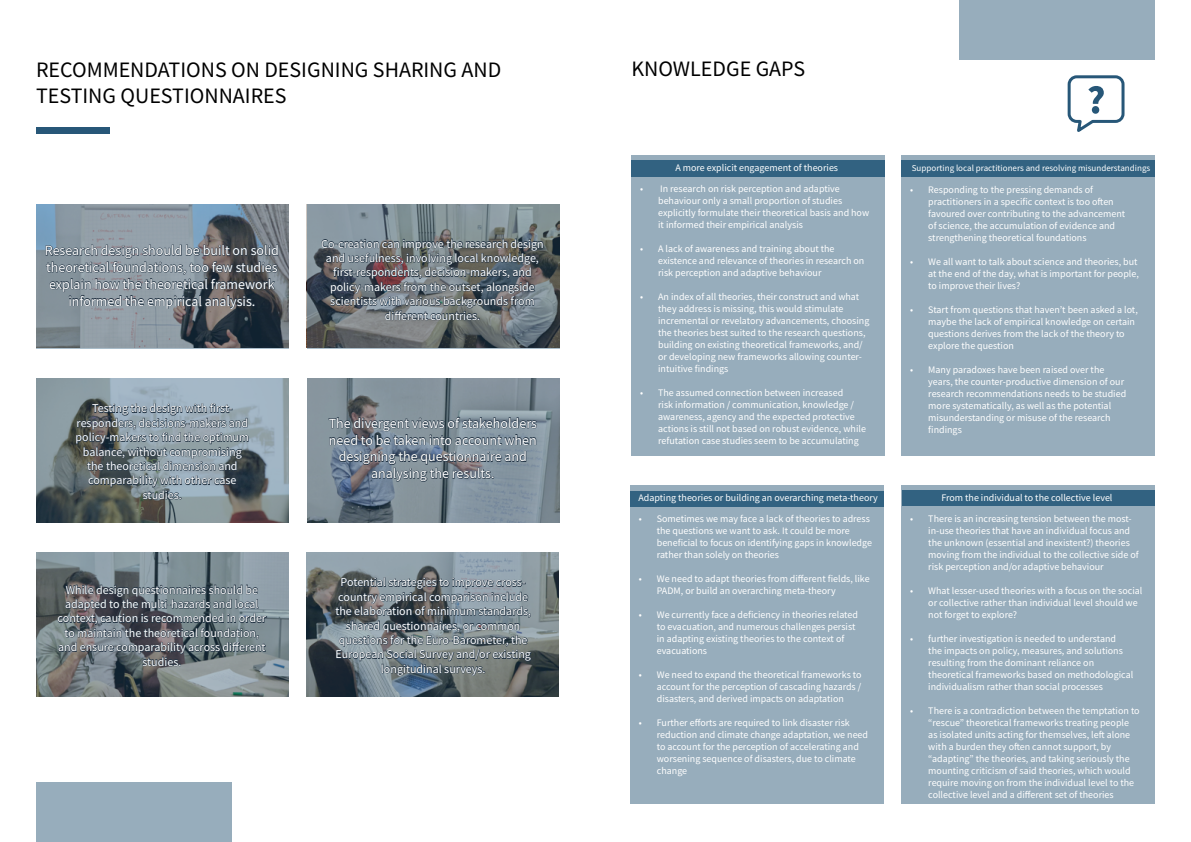
<style>
.page{position:relative;width:1191px;height:842px;background:#fff}
.page>*{position:absolute;margin:0;border:0;box-sizing:border-box;transform-origin:0 0}
.t1{font:22px/26.4px "Source Sans Pro";color:#000}
.t2{font:14px/16.8px "Source Sans Pro";color:#fff;text-align:center}
.t3{font:12px/14.4px "Source Sans Pro";color:#fff;text-align:center}
.t4{font:10px/12px "Source Sans Pro";color:#fff}
.t5{font:9px "Source Sans Pro";color:#fff}
</style>
<div class="page">
<div style="left:36px;top:127px;width:74px;height:6px;background:#275778"></div>
<div style="left:631px;top:155px;width:253px;height:301px;background:#97adbc"></div>
<div style="left:901px;top:486px;width:253px;height:318px;background:#97adbc"></div>
<div style="left:901px;top:155px;width:253px;height:301px;background:#97adbc"></div>
<div style="left:630px;top:486px;width:253px;height:318px;background:#97adbc"></div>
<div style="left:631px;top:161px;width:253px;height:16px;background:#326281"></div>
<div style="left:902px;top:491px;width:253px;height:15px;background:#326281"></div>
<div style="left:901px;top:161px;width:254px;height:16px;background:#326281"></div>
<div style="left:630px;top:491px;width:253px;height:15px;background:#326281"></div>
<svg style="left:1067px;top:75px;width:58px;height:57px"></svg>
<div style="left:959px;top:1px;width:196px;height:59px;background:#97adbc"></div>
<div style="left:36px;top:783px;width:195px;height:59px;background:#97adbc"></div>
<svg style="left:36px;top:204px;width:252px;height:144px;background:#73808a"></svg>
<svg style="left:46px;top:245px;width:232px;height:64px;background:#606b74"></svg>
<svg style="left:307px;top:204px;width:252px;height:144px;background:#6f7a7f"></svg>
<svg style="left:321px;top:239px;width:222px;height:81px;background:#555d65"></svg>
<svg style="left:307px;top:378px;width:252px;height:144px;background:#7c8b96"></svg>
<svg style="left:329px;top:417px;width:208px;height:28px;background:#5e6d7a"></svg>
<svg style="left:339px;top:451px;width:187px;height:30px;background:#616f7c"></svg>
<svg style="left:36px;top:378px;width:252px;height:144px;background:#7e8c93"></svg>
<svg style="left:76px;top:404px;width:172px;height:95px;background:#616f78"></svg>
<svg style="left:36px;top:552px;width:252px;height:144px;background:#788489"></svg>
<svg style="left:58px;top:585px;width:208px;height:81px;background:#566169"></svg>
<svg style="left:306px;top:552px;width:253px;height:144px;background:#6a777e"></svg>
<svg style="left:335px;top:578px;width:196px;height:98px;background:#5b676f"></svg>
<h1 class="t1" style="left:36px;top:56px;width:467px">RECOMMENDATIONS ON DESIGNING SHARING AND<br>TESTING QUESTIONNAIRES</h1>
<h2 class="t2" style="left:45px;top:242px;width:235px">Research design should be built on solid theoretical foundations, too few studies explain how the theoretical framework informed the empirical analysis.</h2>
<p class="t3" style="left:321px;top:236px;width:224px">Co-creation can improve the research design and usefulness, involving local knowledge, first-respondents, decision-makers, and policy-makers from the outset, alongside scientists with various backgrounds from different countries.</p>
<p class="t3" style="left:76px;top:401px;width:175px">Testing the design with first&shy;responders, decisions-makers and policy-makers to find the optimum balance, without compromising the theoretical dimension and comparability with other case studies.</p>
<h2 class="t2" style="left:329px;top:415px;width:210px">The divergent views of stakeholders need to be taken into account when designing the questionnaire and analysing the results.</h2>
<p class="t3" style="left:58px;top:582px;width:210px">While design questionnaires should be adapted to the multi-hazards and local context, caution is recommended in order to maintain the theoretical foundation, and ensure comparability across different studies.</p>
<p class="t3" style="left:335px;top:575px;width:197px">Potential strategies to improve cross&shy;country empirical comparison include the elaboration of minimum standards, shared questionnaires, or common questions for the Euro-Barometer, the European Social Survey and/or existing longitudinal surveys.</p>
<h1 class="t1" style="left:631px;top:55px;width:175px">KNOWLEDGE GAPS</h1>
<p class="t4" style="left:675px;top:161px;width:164px">A more explicit engagement of theories</p>
<p class="t5" style="left:911px;top:162px;width:240px">Supporting local practitioners and resolving misunderstandings</p>
<p class="t4" style="left:658px;top:183px;width:212px;text-indent:-18px">• In research on risk perception and adaptive behaviour only a small proportion of studies explicitly formulate their theoretical basis and how it informed their empirical analysis</p>
<p class="t4" style="left:658px;top:243px;width:208px;text-indent:-18px">• A lack of awareness and training about the existence and relevance of theories in research on risk perception and adaptive behaviour</p>
<p class="t4" style="left:658px;top:291px;width:213px;text-indent:-18px">• An index of all theories, their construct and what they address is missing, this would stimulate incremental or revelatory advancements, choosing the theories best suited to the research questions, building on existing theoretical frameworks, and/ or developing new frameworks allowing counter&shy;intuitive findings</p>
<p class="t4" style="left:658px;top:387px;width:209px;text-indent:-18px">• The assumed connection between increased<br>risk information / communication, knowledge / awareness, agency and the expected protective actions is still not based on robust evidence, while refutation case studies seem to be accumulating</p>
<p class="t4" style="left:928px;top:184px;width:198px;text-indent:-18px">• Responding to the pressing demands of practitioners in a specific context is too often favoured over contributing to the advancement of science, the accumulation of evidence and strengthening theoretical foundations</p>
<p class="t4" style="left:928px;top:256px;width:212px;text-indent:-18px">• We all want to talk about science and theories, but at the end of the day, what is important for people, to improve their lives?</p>
<p class="t4" style="left:928px;top:304px;width:211px;text-indent:-18px">• Start from questions that haven’t been asked a lot, maybe the lack of empirical knowledge on certain questions derives from the lack of the theory to explore the question</p>
<p class="t4" style="left:928px;top:364px;width:199px;text-indent:-18px">• Many paradoxes have been raised over the years, the counter-productive dimension of our research recommendations needs to be studied more systematically, as well as the potential misunderstanding or misuse of the research findings</p>
<p class="t4" style="left:638px;top:492px;width:241px">Adapting theories or building an overarching meta-theory</p>
<p class="t4" style="left:941px;top:492px;width:173px">From the individual to the collective level</p>
<p class="t4" style="left:657px;top:512px;width:217px;text-indent:-18px">• Sometimes we may face a lack of theories to adress the questions we want to ask. It could be more beneficial to focus on identifying gaps in knowledge rather than solely on theories</p>
<p class="t4" style="left:657px;top:572px;width:214px;text-indent:-18px">• We need to adapt theories from different fields, like<br>PADM, or build an overarching meta-theory</p>
<p class="t4" style="left:657px;top:608px;width:203px;text-indent:-18px">• We currently face a deficiency in theories related to evacuation, and numerous challenges persist in adapting existing theories to the context of evacuations</p>
<p class="t4" style="left:657px;top:668px;width:206px;text-align:justify;text-indent:-18px">• We need to expand the theoretical frameworks to account for the perception of cascading hazards / disasters, and derived impacts on adaptation</p>
<p class="t4" style="left:657px;top:716px;width:213px;text-indent:-18px">• Further efforts are required to link disaster risk reduction and climate change adaptation, we need to account for the perception of accelerating and worsening sequence of disasters, due to climate change</p>
<p class="t4" style="left:928px;top:513px;width:212px;text-indent:-18px">• There is an increasing tension between the most&shy;in-use theories that have an individual focus and the unknown (essential and inexistent?) theories moving from the individual to the collective side of risk perception and/or adaptive behaviour</p>
<p class="t4" style="left:928px;top:585px;width:216px;text-indent:-18px">• What lesser-used theories with a focus on the social or collective rather than individual level should we not forget to explore?</p>
<p class="t4" style="left:928px;top:633px;width:206px;text-indent:-18px">• further investigation is needed to understand<br>the impacts on policy, measures, and solutions resulting from the dominant reliance on theoretical frameworks based on methodological individualism rather than social processes</p>
<p class="t4" style="left:928px;top:705px;width:213px;text-indent:-18px">• There is a contradiction between the temptation to “rescue” theoretical frameworks treating people as isolated units acting for themselves, left alone with a burden they often cannot support, by “adapting” the theories, and taking seriously the mounting criticism of said theories, which would require moving on from the individual level to the collective level and a different set of theories</p>
</div>
